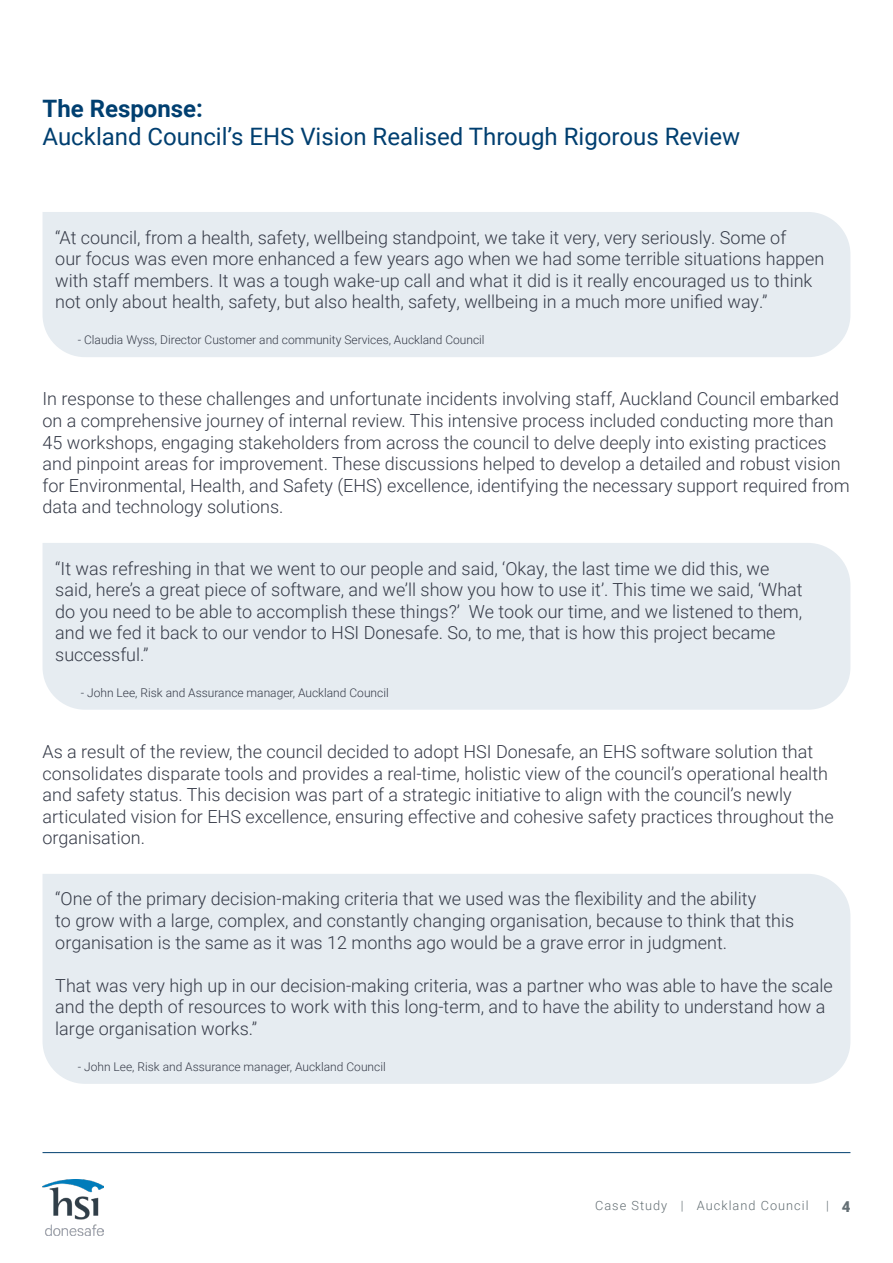
<style>
.page{position:relative;width:893px;height:1263px;background:#fff}
.page>*{position:absolute;margin:0;border:0;box-sizing:border-box;transform-origin:0 0}
.SideBar_-_Callout{font:24px/28.5px "Roboto";color:#003f70}
.Paragraph_Style_1{font:300 18px/21.6px "Roboto";color:#363b48}
.t1{font:300 12.75px "Roboto";letter-spacing:.08em;color:#646f74}
.Paragraph_Style_1-2{font:300 12px "Roboto";color:#363b48}
.s1{font-weight:700}
.s2{font-weight:900;font-size:15px}
</style>
<div class="page">
<img style="left:43px;top:1179px;width:60px;height:57px">
<hr style="left:43px;top:1152px;width:807px;height:1px;background:#003f70">
<div style="left:43px;top:212px;width:807px;height:145px;background:#e6ecf1"></div>
<div style="left:43px;top:543px;width:807px;height:167px;background:#e6ecf1"></div>
<div style="left:43px;top:874px;width:807px;height:210px;background:#e6ecf1"></div>
<p class="SideBar_-_Callout" style="left:43px;top:93px;width:699px"><span class="s1">The Response:<br></span>Auckland Council’s EHS Vision Realised Through Rigorous Review</p>
<p class="Paragraph_Style_1" style="left:55px;top:226px;width:771px">“At council, from a health, safety, wellbeing standpoint, we take it very, very seriously. Some of<br>our focus was even more enhanced a few years ago when we had some terrible situations happen with staff members. It was a tough wake-up call and what it did is it really encouraged us to think not only about health, safety, but also health, safety, wellbeing in a much more unified way.”</p>
<p class="Paragraph_Style_1-2" style="left:78px;top:332px;width:408px">- Claudia Wyss, Director Customer and community Services, Auckland Council</p>
<p class="Paragraph_Style_1" style="left:43px;top:388px;width:809px">In response to these challenges and unfortunate incidents involving staff, Auckland Council embarked on a comprehensive journey of internal review. This intensive process included conducting more than 45 workshops, engaging stakeholders from across the council to delve deeply into existing practices and pinpoint areas for improvement. These discussions helped to develop a detailed and robust vision for Environmental, Health, and Safety (EHS) excellence, identifying the necessary support required from data and technology solutions.</p>
<p class="Paragraph_Style_1" style="left:55px;top:557px;width:749px">“It was refreshing in that we went to our people and said, ‘Okay, the last time we did this, we said, here’s a great piece of software, and we’ll show you how to use it’. This time we said, ‘What do you need to be able to accomplish these things?’ We took our time, and we listened to them, and we fed it back to our vendor to HSI Donesafe. So, to me, that is how this project became successful.”</p>
<p class="Paragraph_Style_1-2" style="left:81px;top:684px;width:309px">- John Lee, Risk and Assurance manager, Auckland Council</p>
<p class="Paragraph_Style_1" style="left:43px;top:740px;width:793px">As a result of the review, the council decided to adopt HSI Donesafe, an EHS software solution that consolidates disparate tools and provides a real-time, holistic view of the council’s operational health and safety status. This decision was part of a strategic initiative to align with the council’s newly articulated vision for EHS excellence, ensuring effective and cohesive safety practices throughout the organisation.</p>
<p class="Paragraph_Style_1" style="left:55px;top:887px;width:740px">“One of the primary decision-making criteria that we used was the flexibility and the ability<br>to grow with a large, complex, and constantly changing organisation, because to think that this organisation is the same as it was 12 months ago would be a grave error in judgment.</p>
<p class="Paragraph_Style_1" style="left:55px;top:974px;width:779px">That was very high up in our decision-making criteria, was a partner who was able to have the scale and the depth of resources to work with this long-term, and to have the ability to understand how a large organisation works.”</p>
<p class="Paragraph_Style_1-2" style="left:78px;top:1058px;width:309px">- John Lee, Risk and Assurance manager, Auckland Council</p>
<p class="t1" style="left:595px;top:1197px;width:215px">Case Study | Auckland Council</p>
<p class="t1" style="left:826px;top:1197px;width:26px">| <span class="s2">4</span></p>
</div>
